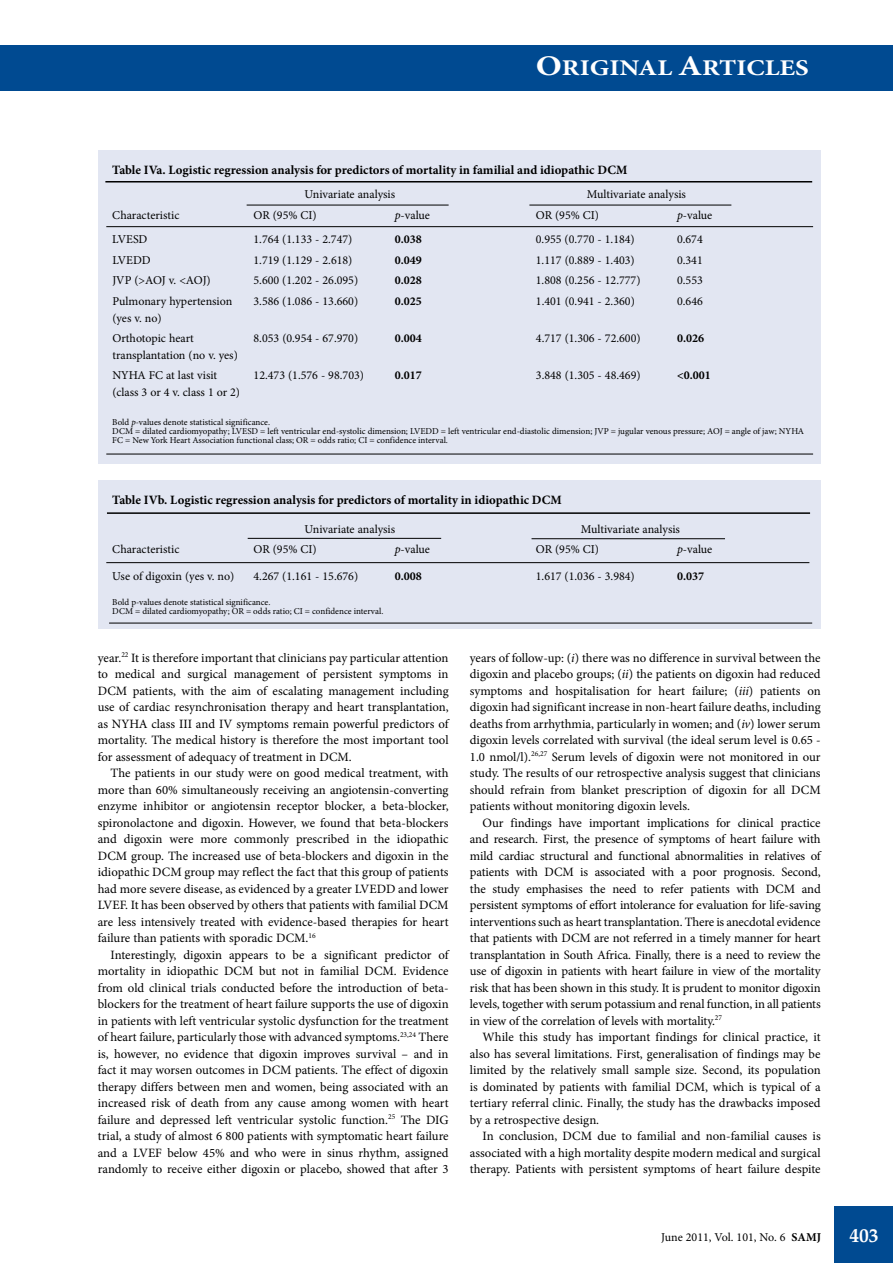
<style>
.page{position:relative;width:893px;height:1263px;background:#fff}
.page>*{position:absolute;margin:0;border:0;box-sizing:border-box;transform-origin:0 0}
.t1{font:700 22.5px "Minion Pro";color:#fff;scale:1.2 1}
.t2{font:700 19.5px "Minion Pro";color:#fff}
.t3{font:12.75px/16.5px "Minion Pro";letter-spacing:-.005em;color:#000;text-align:justify}
.t4{font:700 12.75px "Minion Pro";color:#000}
.t5{font:12px/16.5px "Minion Pro";color:#000}
.t6{font:700 12px "Minion Pro";color:#000}
.t7{font:12px "Minion Pro";letter-spacing:-.02em;color:#000}
.t8{font:9px/9px "Minion Pro";color:#000}
.s1{font-size:28.5px}
.s2{font-style:italic}
.s3{font-weight:700}
</style>
<div class="page">
<div style="left:834px;top:1206px;width:59px;height:57px;background:#004a91"></div>
<div style="left:0;top:45px;width:893px;height:45px;background:#004a91"></div>
<div style="left:98px;top:480px;width:723px;height:149px;background:#e2e6f2"></div>
<hr style="left:107px;top:512px;width:703px;height:2px;background:#000">
<hr style="left:106px;top:562px;width:703px;height:1px;background:#000">
<hr style="left:109px;top:623px;width:703px;height:1px;background:#000">
<hr style="left:248px;top:538px;width:193px;height:1px;background:#000">
<hr style="left:531px;top:538px;width:194px;height:1px;background:#000">
<div style="left:98px;top:150px;width:723px;height:314px;background:#e2e6f2"></div>
<hr style="left:105px;top:181px;width:707px;height:1px;background:#000">
<hr style="left:106px;top:226px;width:707px;height:1px;background:#000">
<hr style="left:106px;top:454px;width:707px;height:1px;background:#000">
<hr style="left:247px;top:205px;width:202px;height:1px;background:#000">
<hr style="left:529px;top:205px;width:202px;height:1px;background:#000">
<h1 class="t1" style="left:536px;top:52px;width:229px"><span class="s1">O</span>RIGINAL <span class="s1">A</span>RTICLES</h1>
<p class="t4" style="left:112px;top:161px;width:516px">Table IVa. Logistic regression analysis for predictors of mortality in familial and idiopathic DCM</p>
<p class="t5" style="left:304px;top:186px;width:92px">Univariate analysis</p>
<p class="t5" style="left:587px;top:186px;width:101px">Multivariate analysis</p>
<p class="t5" style="left:112px;top:207px;width:69px">Characteristic</p>
<p class="t5" style="left:253px;top:207px;width:65px">OR (95% CI)</p>
<p class="t5" style="left:395px;top:207px;width:37px"><span class="s2">p</span>-value</p>
<p class="t5" style="left:536px;top:207px;width:65px">OR (95% CI)</p>
<p class="t5" style="left:677px;top:207px;width:37px"><span class="s2">p</span>-value</p>
<p class="t5" style="left:112px;top:231px;width:37px">LVESD</p>
<p class="t5" style="left:253px;top:231px;width:100px">1.764 (1.133 - 2.747)</p>
<p class="t6" style="left:395px;top:231px;width:29px">0.038</p>
<p class="t5" style="left:536px;top:231px;width:100px">0.955 (0.770 - 1.184)</p>
<p class="t5" style="left:677px;top:231px;width:27px">0.674</p>
<p class="t5" style="left:112px;top:252px;width:40px">LVEDD</p>
<p class="t5" style="left:254px;top:252px;width:100px">1.719 (1.129 - 2.618)</p>
<p class="t6" style="left:395px;top:251px;width:29px">0.049</p>
<p class="t5" style="left:536px;top:252px;width:100px">1.117 (0.889 - 1.403)</p>
<p class="t5" style="left:677px;top:252px;width:27px">0.341</p>
<p class="t7" style="left:112px;top:272px;width:100px">JVP (&gt;AOJ v. &lt;AOJ)</p>
<p class="t5" style="left:254px;top:272px;width:106px">5.600 (1.202 - 26.095)</p>
<p class="t6" style="left:395px;top:272px;width:29px">0.028</p>
<p class="t5" style="left:536px;top:272px;width:106px">1.808 (0.256 - 12.777)</p>
<p class="t5" style="left:677px;top:272px;width:27px">0.553</p>
<p class="t5" style="left:112px;top:293px;width:121px">Pulmonary hypertension (yes v. no)</p>
<p class="t5" style="left:254px;top:293px;width:106px">3.586 (1.086 - 13.660)</p>
<p class="t6" style="left:395px;top:293px;width:29px">0.025</p>
<p class="t5" style="left:536px;top:293px;width:100px">1.401 (0.941 - 2.360)</p>
<p class="t5" style="left:677px;top:293px;width:27px">0.646</p>
<p class="t5" style="left:112px;top:330px;width:127px">Orthotopic heart transplantation (no v. yes)</p>
<p class="t5" style="left:254px;top:330px;width:106px">8.053 (0.954 - 67.970)</p>
<p class="t6" style="left:395px;top:330px;width:29px">0.004</p>
<p class="t5" style="left:536px;top:330px;width:106px">4.717 (1.306 - 72.600)</p>
<p class="t6" style="left:677px;top:330px;width:29px">0.026</p>
<p class="t5" style="left:112px;top:367px;width:129px">NYHA FC at last visit (class 3 or 4 v. class 1 or 2)</p>
<p class="t5" style="left:254px;top:367px;width:112px">12.473 (1.576 - 98.703)</p>
<p class="t6" style="left:395px;top:367px;width:29px">0.017</p>
<p class="t5" style="left:536px;top:367px;width:106px">3.848 (1.305 - 48.469)</p>
<p class="t6" style="left:677px;top:367px;width:35px">&lt;0.001</p>
<p class="t8" style="left:112px;top:418px;width:693px">Bold <span class="s2">p</span>-values denote statistical significance.<br>DCM = dilated cardiomyopathy; LVESD = left ventricular end-systolic dimension; LVEDD = left ventricular end-diastolic dimension; JVP = jugular venous pressure; AOJ = angle of jaw; NYHA<br>FC = New York Heart Association functional class; OR = odds ratio; CI = confidence interval.</p>
<p class="t4" style="left:112px;top:491px;width:451px">Table IVb. Logistic regression analysis for predictors of mortality in idiopathic DCM</p>
<p class="t5" style="left:304px;top:520px;width:92px">Univariate analysis</p>
<p class="t5" style="left:581px;top:520px;width:101px">Multivariate analysis</p>
<p class="t5" style="left:112px;top:541px;width:69px">Characteristic</p>
<p class="t5" style="left:253px;top:541px;width:65px">OR (95% CI)</p>
<p class="t5" style="left:395px;top:541px;width:37px"><span class="s2">p</span>-value</p>
<p class="t5" style="left:536px;top:541px;width:65px">OR (95% CI)</p>
<p class="t5" style="left:677px;top:541px;width:37px"><span class="s2">p</span>-value</p>
<p class="t5" style="left:112px;top:568px;width:124px">Use of digoxin (yes v. no)</p>
<p class="t5" style="left:253px;top:568px;width:106px">4.267 (1.161 - 15.676)</p>
<p class="t6" style="left:395px;top:568px;width:29px">0.008</p>
<p class="t5" style="left:536px;top:568px;width:100px">1.617 (1.036 - 3.984)</p>
<p class="t6" style="left:677px;top:568px;width:29px">0.037</p>
<p class="t8" style="left:112px;top:597px;width:273px">Bold p-values denote statistical significance.<br>DCM = dilated cardiomyopathy; OR = odds ratio; CI = confidence interval.</p>
<p class="t3" style="left:98px;top:649px;width:352px">year.<sup>22</sup> It is therefore important that clinicians pay particular attention to medical and surgical management of persistent symptoms in DCM patients, with the aim of escalating management including use of cardiac resynchronisation therapy and heart transplantation, as NYHA class III and IV symptoms remain powerful predictors of mortality. The medical history is therefore the most important tool for assessment of adequacy of treatment in DCM.</p>
<p class="t3" style="left:98px;top:765px;width:352px;text-indent:13px">The patients in our study were on good medical treatment, with more than 60% simultaneously receiving an angiotensin-converting enzyme inhibitor or angiotensin receptor blocker, a beta-blocker, spironolactone and digoxin. However, we found that beta-blockers and digoxin were more commonly prescribed in the idiopathic DCM group. The increased use of beta-blockers and digoxin in the idiopathic DCM group may reflect the fact that this group of patients had more severe disease, as evidenced by a greater LVEDD and lower LVEF. It has been observed by others that patients with familial DCM are less intensively treated with evidence-based therapies for heart failure than patients with sporadic DCM.<sup>16</sup></p>
<p class="t3" style="left:98px;top:946px;width:352px;text-indent:13px">Interestingly, digoxin appears to be a significant predictor of mortality in idiopathic DCM but not in familial DCM. Evidence from old clinical trials conducted before the introduction of beta&shy;blockers for the treatment of heart failure supports the use of digoxin in patients with left ventricular systolic dysfunction for the treatment of heart failure, particularly those with advanced symptoms.<sup>23,24</sup> There is, however, no evidence that digoxin improves survival – and in fact it may worsen outcomes in DCM patients. The effect of digoxin therapy differs between men and women, being associated with an increased risk of death from any cause among women with heart failure and depressed left ventricular systolic function.<sup>25</sup> The DIG trial, a study of almost 6 800 patients with symptomatic heart failure and a LVEF below 45% and who were in sinus rhythm, assigned randomly to receive either digoxin or placebo, showed that after 3</p>
<p class="t3" style="left:470px;top:649px;width:352px">years of follow-up: (<span class="s2">i</span>) there was no difference in survival between the digoxin and placebo groups; (<span class="s2">ii</span>) the patients on digoxin had reduced symptoms and hospitalisation for heart failure; (<span class="s2">iii</span>) patients on digoxin had significant increase in non-heart failure deaths, including deaths from arrhythmia, particularly in women; and (<span class="s2">iv</span>) lower serum digoxin levels correlated with survival (the ideal serum level is 0.65 - 1.0 nmol/l).<sup>26,27</sup> Serum levels of digoxin were not monitored in our study. The results of our retrospective analysis suggest that clinicians should refrain from blanket prescription of digoxin for all DCM patients without monitoring digoxin levels.</p>
<p class="t3" style="left:470px;top:814px;width:352px;text-indent:13px">Our findings have important implications for clinical practice and research. First, the presence of symptoms of heart failure with mild cardiac structural and functional abnormalities in relatives of patients with DCM is associated with a poor prognosis. Second, the study emphasises the need to refer patients with DCM and persistent symptoms of effort intolerance for evaluation for life-saving interventions such as heart transplantation. There is anecdotal evidence that patients with DCM are not referred in a timely manner for heart transplantation in South Africa. Finally, there is a need to review the use of digoxin in patients with heart failure in view of the mortality risk that has been shown in this study. It is prudent to monitor digoxin levels, together with serum potassium and renal function, in all patients in view of the correlation of levels with mortality.<sup>27</sup></p>
<p class="t3" style="left:470px;top:1029px;width:352px;text-indent:13px">While this study has important findings for clinical practice, it also has several limitations. First, generalisation of findings may be limited by the relatively small sample size. Second, its population is dominated by patients with familial DCM, which is typical of a tertiary referral clinic. Finally, the study has the drawbacks imposed by a retrospective design.</p>
<p class="t3" style="left:470px;top:1128px;width:352px;text-indent:13px">In conclusion, DCM due to familial and non-familial causes is associated with a high mortality despite modern medical and surgical therapy. Patients with persistent symptoms of heart failure despite</p>
<p class="t5" style="left:661px;top:1229px;width:161px">June 2011, Vol. 101, No. 6 <span class="s3">SAMJ</span></p>
<h2 class="t2" style="left:849px;top:1222px;width:31px">403</h2>
</div>
